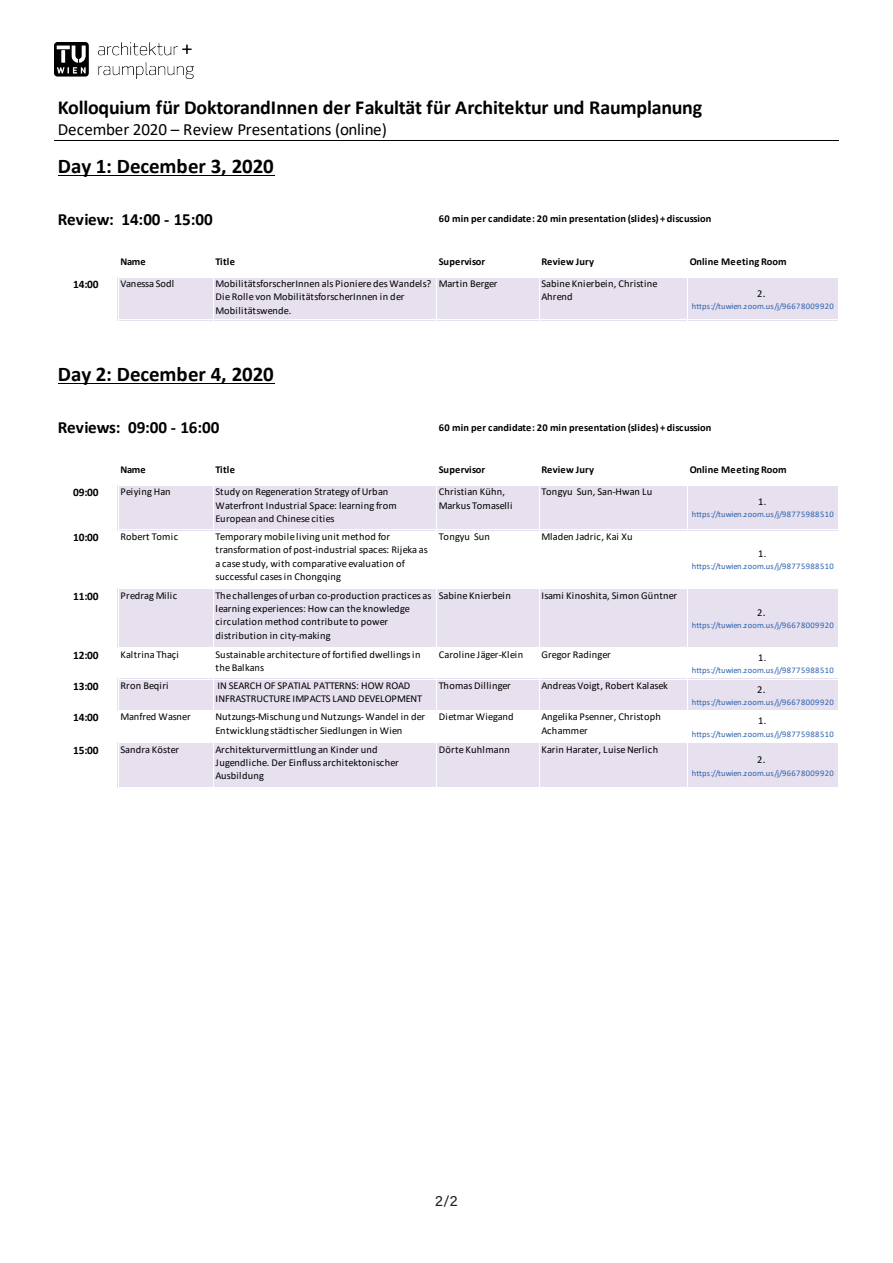
<style>
.page{position:relative;width:893px;height:1263px;background:#fff}
.page>*{position:absolute;margin:0;border:0;box-sizing:border-box;transform-origin:0 0}
.t1{font:700 20.85px "Calibri";letter-spacing:-.005em;color:#000001}
.t2{font:700 19.95px "Calibri";letter-spacing:-.015em;color:#000001}
.t3{font:17.1px "Calibri";letter-spacing:-.005em;color:#000001}
.t4{font:700 17.1px "Calibri";letter-spacing:-.005em;color:#000001}
.t5{font:15px "Acumin Pro";color:#231f20}
.t6{font:700 11.4px "Calibri";letter-spacing:-.005em;color:#000001}
.t7{font:10.5px/13.4px "Calibri";letter-spacing:.02em;color:#000001}
.t8{font:700 10.5px "Calibri";letter-spacing:.01em;color:#000001}
.t9{font:10.5px/13.4px "Calibri";letter-spacing:-.01em;color:#000001}
.t10{font:10.5px "Calibri";color:#000001}
.t11{font:10.5px "Calibri";letter-spacing:-.025em;color:#000001}
.t12{font:10.5px "Calibri";letter-spacing:-.02em;color:#000001}
.t13{font:8.55px "Calibri";letter-spacing:.03em;color:#2d63af}
.s1{font-size:11.4px}
</style>
<div class="page">
<div style="left:118px;top:277px;width:570px;height:43px;background:#e7e0ee"></div>
<div style="left:687px;top:277px;width:152px;height:43px;background:#e7e0ee"></div>
<div style="left:118px;top:485px;width:570px;height:45px;background:#e7e0ee"></div>
<div style="left:687px;top:485px;width:152px;height:45px;background:#e7e0ee"></div>
<div style="left:118px;top:588px;width:570px;height:60px;background:#e7e0ee"></div>
<div style="left:687px;top:588px;width:152px;height:60px;background:#e7e0ee"></div>
<div style="left:118px;top:679px;width:570px;height:32px;background:#e7e0ee"></div>
<div style="left:687px;top:679px;width:152px;height:32px;background:#e7e0ee"></div>
<div style="left:118px;top:742px;width:570px;height:46px;background:#e7e0ee"></div>
<div style="left:687px;top:742px;width:152px;height:46px;background:#e7e0ee"></div>
<hr style="left:58px;top:175px;width:216px;height:1px;background:#000001">
<hr style="left:58px;top:383px;width:216px;height:1px;background:#000001">
<hr style="left:118px;top:277px;width:1px;height:43px;background:#fff">
<hr style="left:213px;top:278px;width:1px;height:42px;background:#fff">
<hr style="left:436px;top:278px;width:1px;height:42px;background:#fff">
<hr style="left:539px;top:278px;width:1px;height:42px;background:#fff">
<hr style="left:687px;top:278px;width:1px;height:42px;background:#fff">
<hr style="left:838px;top:278px;width:1px;height:42px;background:#fff">
<hr style="left:118px;top:485px;width:1px;height:303px;background:#fff">
<hr style="left:213px;top:486px;width:1px;height:302px;background:#fff">
<hr style="left:436px;top:486px;width:1px;height:302px;background:#fff">
<hr style="left:539px;top:486px;width:1px;height:302px;background:#fff">
<hr style="left:687px;top:486px;width:1px;height:302px;background:#fff">
<hr style="left:838px;top:486px;width:1px;height:302px;background:#fff">
<hr style="left:54px;top:140px;width:785px;height:1px;background:#000001">
<hr style="left:119px;top:277px;width:720px;height:1px;background:#fff">
<hr style="left:119px;top:319px;width:720px;height:1px;background:#fff">
<hr style="left:119px;top:485px;width:720px;height:1px;background:#fff">
<hr style="left:119px;top:529px;width:720px;height:1px;background:#fff">
<hr style="left:119px;top:588px;width:720px;height:1px;background:#fff">
<hr style="left:119px;top:647px;width:720px;height:1px;background:#fff">
<hr style="left:119px;top:679px;width:720px;height:1px;background:#fff">
<hr style="left:119px;top:710px;width:720px;height:1px;background:#fff">
<hr style="left:119px;top:742px;width:720px;height:1px;background:#fff">
<hr style="left:119px;top:787px;width:720px;height:1px;background:#fff">
<img style="left:54px;top:43px;width:140px;height:36px">
<h2 class="t2" style="left:58px;top:93px;width:646px">Kolloquium für DoktorandInnen der Fakultät für Architektur und Raumplanung</h2>
<h3 class="t3" style="left:58px;top:117px;width:331px">December 2020 – Review Presentations (online)</h3>
<h1 class="t1" style="left:58px;top:151px;width:217px">Day 1: December 3, 2020</h1>
<h3 class="t4" style="left:58px;top:208px;width:157px">Review: 14:00 - 15:00</h3>
<p class="t8" style="left:439px;top:212px;width:274px">60 min per candidate: 20 min presentation (slides) + discussion</p>
<p class="t8" style="left:121px;top:254px;width:27px">Name</p>
<p class="t8" style="left:216px;top:254px;width:21px">Title</p>
<p class="t8" style="left:439px;top:254px;width:48px">Supervisor</p>
<p class="t8" style="left:541px;top:254px;width:54px">Review Jury</p>
<p class="t8" style="left:690px;top:254px;width:98px">Online Meeting Room</p>
<p class="t6" style="left:73px;top:276px;width:27px">14:00</p>
<p class="t12" style="left:121px;top:276px;width:55px">Vanessa Sodl</p>
<p class="t7" style="left:216px;top:277px;width:217px">MobilitätsforscherInnen als Pioniere des Wandels?<br>Die Rolle von MobilitätsforscherInnen in der<br>Mobilitätswende.</p>
<p class="t9" style="left:439px;top:277px;width:60px">Martin Berger</p>
<p class="t7" style="left:541px;top:277px;width:118px">Sabine Knierbein, Christine<br>Ahrend</p>
<p class="t7" style="left:757px;top:286px;width:10px">2<span class="s1">.</span></p>
<p class="t13" style="left:692px;top:300px;width:144px">https://tuwien.zoom.us/j/96678009920</p>
<h1 class="t1" style="left:58px;top:359px;width:217px">Day 2: December 4, 2020</h1>
<h3 class="t4" style="left:58px;top:416px;width:163px">Reviews: 09:00 - 16:00</h3>
<p class="t8" style="left:439px;top:420px;width:274px">60 min per candidate: 20 min presentation (slides) + discussion</p>
<p class="t8" style="left:121px;top:462px;width:27px">Name</p>
<p class="t8" style="left:216px;top:462px;width:21px">Title</p>
<p class="t8" style="left:439px;top:462px;width:48px">Supervisor</p>
<p class="t8" style="left:541px;top:462px;width:54px">Review Jury</p>
<p class="t8" style="left:690px;top:462px;width:98px">Online Meeting Room</p>
<p class="t6" style="left:73px;top:484px;width:27px">09:00</p>
<p class="t7" style="left:121px;top:485px;width:52px">Peiying Han</p>
<p class="t7" style="left:216px;top:485px;width:183px">Study on Regeneration Strategy of Urban<br>Waterfront Industrial Space: learning from<br>European and Chinese cities</p>
<p class="t7" style="left:439px;top:485px;width:75px">Christian Kühn,<br>Markus Tomaselli</p>
<p class="t10" style="left:541px;top:484px;width:112px">Tongyu Sun, San-Hwan Lu</p>
<p class="t6" style="left:73px;top:529px;width:27px">10:00</p>
<p class="t7" style="left:121px;top:529px;width:59px">Robert Tomic</p>
<p class="t7" style="left:216px;top:529px;width:214px">Temporary mobile living unit method for transformation of post-industrial spaces: Rijeka as a case study, with comparative evaluation of successful cases in Chongqing</p>
<p class="t10" style="left:439px;top:529px;width:53px">Tongyu Sun</p>
<p class="t7" style="left:541px;top:529px;width:92px">Mladen Jadric, Kai Xu</p>
<p class="t6" style="left:73px;top:588px;width:27px">11:00</p>
<p class="t7" style="left:121px;top:588px;width:58px">Predrag Milic</p>
<p class="t7" style="left:216px;top:588px;width:217px">The challenges of urban co-production practices as learning experiences: How can the knowledge circulation method contribute to power distribution in city-making</p>
<p class="t7" style="left:439px;top:588px;width:73px">Sabine Knierbein</p>
<p class="t7" style="left:541px;top:588px;width:137px">Isami Kinoshita, Simon Güntner</p>
<p class="t7" style="left:758px;top:494px;width:10px">1.</p>
<p class="t13" style="left:692px;top:508px;width:144px">https://tuwien.zoom.us/j/98775988510</p>
<p class="t7" style="left:758px;top:547px;width:10px">1.</p>
<p class="t13" style="left:692px;top:561px;width:144px">https://tuwien.zoom.us/j/98775988510</p>
<p class="t7" style="left:757px;top:605px;width:10px">2<span class="s1">.</span></p>
<p class="t13" style="left:692px;top:619px;width:144px">https://tuwien.zoom.us/j/96678009920</p>
<p class="t6" style="left:73px;top:647px;width:27px">12:00</p>
<p class="t7" style="left:121px;top:647px;width:60px">Kaltrina Thaçi</p>
<p class="t7" style="left:216px;top:647px;width:206px">Sustainable architecture of fortified dwellings in the Balkans</p>
<p class="t7" style="left:439px;top:647px;width:86px">Caroline Jäger-Klein</p>
<p class="t7" style="left:541px;top:647px;width:71px">Gregor Radinger</p>
<p class="t7" style="left:758px;top:650px;width:10px">1.</p>
<p class="t13" style="left:692px;top:664px;width:144px">https://tuwien.zoom.us/j/98775988510</p>
<p class="t6" style="left:73px;top:678px;width:27px">13:00</p>
<p class="t7" style="left:121px;top:679px;width:49px">Rron Beqiri</p>
<p class="t9" style="left:216px;top:679px;width:208px">IN SEARCH OF SPATIAL PATTERNS: HOW ROAD<br>INFRASTRUCTURE IMPACTS LAND DEVELOPMENT</p>
<p class="t7" style="left:439px;top:679px;width:74px">Thomas Dillinger</p>
<p class="t10" style="left:541px;top:678px;width:128px">Andreas Voigt, Robert Kalasek</p>
<p class="t7" style="left:757px;top:682px;width:10px">2<span class="s1">.</span></p>
<p class="t13" style="left:692px;top:696px;width:144px">https://tuwien.zoom.us/j/96678009920</p>
<p class="t6" style="left:73px;top:710px;width:27px">14:00</p>
<p class="t11" style="left:121px;top:710px;width:72px">Manfred Wasner</p>
<p class="t7" style="left:216px;top:710px;width:211px">Nutzungs-Mischung und Nutzungs- Wandel in der<br>Entwicklung städtischer Siedlungen in Wien</p>
<p class="t7" style="left:439px;top:710px;width:76px">Dietmar Wiegand</p>
<p class="t7" style="left:541px;top:710px;width:121px">Angelika Psenner, Christoph<br>Achammer</p>
<p class="t7" style="left:758px;top:714px;width:10px">1.</p>
<p class="t13" style="left:692px;top:728px;width:144px">https://tuwien.zoom.us/j/98775988510</p>
<p class="t6" style="left:73px;top:742px;width:27px">15:00</p>
<p class="t7" style="left:121px;top:742px;width:60px">Sandra Köster</p>
<p class="t7" style="left:216px;top:742px;width:185px">Architekturvermittlung an Kinder und<br>Jugendliche. Der Einfluss architektonischer<br>Ausbildung</p>
<p class="t7" style="left:439px;top:742px;width:73px">Dörte Kuhlmann</p>
<p class="t7" style="left:541px;top:742px;width:118px">Karin Harater, Luise Nerlich</p>
<p class="t7" style="left:757px;top:753px;width:10px">2<span class="s1">.</span></p>
<p class="t13" style="left:692px;top:767px;width:144px">https://tuwien.zoom.us/j/96678009920</p>
<h3 class="t5" style="left:435px;top:1190px;width:24px">2/2</h3>
</div>
